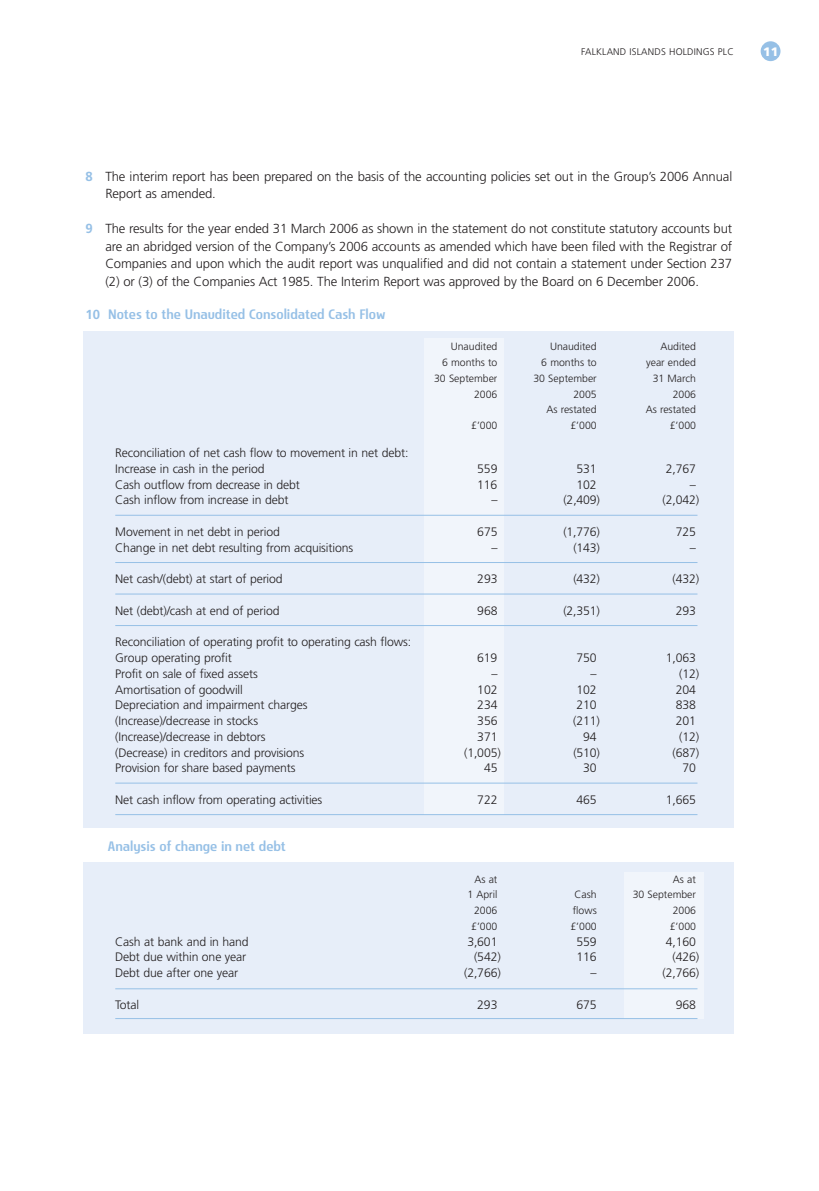
<style>
.page{position:relative;width:819px;height:1191px;background:#fff}
.page>*{position:absolute;margin:0;border:0;box-sizing:border-box;transform-origin:0 0}
.t1{font:300 13.12px/17.5px "Frutiger";letter-spacing:-.01em;color:#231f20}
.t2{font:13.12px "Storm Sans";color:#96c0e6}
.t3{font:300 12.25px/15.8px "Frutiger";letter-spacing:-.01em;color:#231f20}
.t4{font:900 12.25px "Frutiger";color:#fff}
.t5{font:300 10.5px "Frutiger";color:#231f20}
.t6{font:300 9.62px "Frutiger";letter-spacing:.015em;color:#231f20}
.s1{font-weight:700;color:#96c0e6}
.s2{font-family:"Frutiger";font-weight:700}
</style>
<div class="page">
<div style="left:84px;top:861px;width:650px;height:172px;background:#e7eef9"></div>
<div style="left:624px;top:871px;width:80px;height:147px;background:#f1f5fb"></div>
<div style="left:84px;top:331px;width:650px;height:496px;background:#e7eef9"></div>
<div style="left:424px;top:338px;width:80px;height:477px;background:#f1f5fb"></div>
<hr style="left:115px;top:515px;width:582px;height:1px;background:#96c0e6">
<hr style="left:115px;top:562px;width:582px;height:1px;background:#96c0e6">
<hr style="left:115px;top:594px;width:582px;height:1px;background:#96c0e6">
<hr style="left:115px;top:625px;width:582px;height:1px;background:#96c0e6">
<hr style="left:115px;top:783px;width:582px;height:1px;background:#96c0e6">
<hr style="left:115px;top:814px;width:582px;height:1px;background:#96c0e6">
<hr style="left:115px;top:988px;width:582px;height:1px;background:#96c0e6">
<hr style="left:115px;top:1018px;width:582px;height:1px;background:#96c0e6">
<div style="left:760px;top:41px;width:20px;height:20px;background:#96c0e6;border-radius:50%"></div>
<p class="t6" style="left:581px;top:48px;width:154px">FALKLAND ISLANDS HOLDINGS PLC</p>
<p class="t4" style="left:763px;top:46px;width:16px">11</p>
<p class="t1" style="left:105px;top:168px;width:628px;text-indent:-20px"><span class="s1">8</span> The interim report has been prepared on the basis of the accounting policies set out in the Group’s 2006 Annual<br>Report as amended.</p>
<p class="t1" style="left:105px;top:221px;width:628px;text-align:justify;text-indent:-20px"><span class="s1">9</span> The results for the year ended 31 March 2006 as shown in the statement do not constitute statutory accounts but are an abridged version of the Company’s 2006 accounts as amended which have been filed with the Registrar of Companies and upon which the audit report was unqualified and did not contain a statement under Section 237 (2) or (3) of the Companies Act 1985. The Interim Report was approved by the Board on 6 December 2006.</p>
<p class="t2" style="left:85px;top:308px;width:301px"><span class="s2">10</span> Notes to the Unaudited Consolidated Cash Flow</p>
<p class="t5" style="left:451px;top:342px;width:48px">Unaudited</p>
<p class="t5" style="left:550px;top:342px;width:48px">Unaudited</p>
<p class="t5" style="left:660px;top:342px;width:37px">Audited</p>
<p class="t5" style="left:442px;top:358px;width:57px">6 months to</p>
<p class="t5" style="left:541px;top:358px;width:57px">6 months to</p>
<p class="t5" style="left:646px;top:358px;width:51px">year ended</p>
<p class="t5" style="left:434px;top:374px;width:65px">30 September</p>
<p class="t5" style="left:533px;top:374px;width:65px">30 September</p>
<p class="t5" style="left:652px;top:374px;width:45px">31 March</p>
<p class="t5" style="left:474px;top:390px;width:25px">2006</p>
<p class="t5" style="left:573px;top:390px;width:25px">2005</p>
<p class="t5" style="left:672px;top:390px;width:25px">2006</p>
<p class="t5" style="left:546px;top:405px;width:52px">As restated</p>
<p class="t5" style="left:645px;top:405px;width:52px">As restated</p>
<p class="t5" style="left:471px;top:421px;width:28px">£’000</p>
<p class="t5" style="left:570px;top:421px;width:28px">£’000</p>
<p class="t5" style="left:669px;top:421px;width:28px">£’000</p>
<p class="t3" style="left:115px;top:446px;width:294px">Reconciliation of net cash flow to movement in net debt:<br>Increase in cash in the period</p>
<p class="t3" style="left:477px;top:462px;width:22px">559</p>
<p class="t3" style="left:576px;top:462px;width:22px">531</p>
<p class="t3" style="left:666px;top:462px;width:32px">2,767</p>
<p class="t3" style="left:115px;top:477px;width:186px">Cash outflow from decrease in debt</p>
<p class="t3" style="left:477px;top:477px;width:22px">116</p>
<p class="t3" style="left:576px;top:477px;width:22px">102</p>
<p class="t3" style="left:689px;top:477px;width:8px">–</p>
<p class="t3" style="left:115px;top:493px;width:175px">Cash inflow from increase in debt</p>
<p class="t3" style="left:491px;top:493px;width:8px">–</p>
<p class="t3" style="left:563px;top:493px;width:38px">(2,409)</p>
<p class="t3" style="left:662px;top:493px;width:38px">(2,042)</p>
<p class="t3" style="left:115px;top:525px;width:166px">Movement in net debt in period</p>
<p class="t3" style="left:477px;top:525px;width:22px">675</p>
<p class="t3" style="left:563px;top:525px;width:38px">(1,776)</p>
<p class="t3" style="left:675px;top:525px;width:22px">725</p>
<p class="t3" style="left:115px;top:540px;width:239px">Change in net debt resulting from acquisitions</p>
<p class="t3" style="left:491px;top:540px;width:8px">–</p>
<p class="t3" style="left:573px;top:540px;width:28px">(143)</p>
<p class="t3" style="left:690px;top:540px;width:8px">–</p>
<p class="t3" style="left:115px;top:572px;width:169px">Net cash/(debt) at start of period</p>
<p class="t3" style="left:477px;top:572px;width:22px">293</p>
<p class="t3" style="left:573px;top:572px;width:28px">(432)</p>
<p class="t3" style="left:672px;top:572px;width:28px">(432)</p>
<p class="t3" style="left:115px;top:603px;width:166px">Net (debt)/cash at end of period</p>
<p class="t3" style="left:477px;top:603px;width:22px">968</p>
<p class="t3" style="left:563px;top:603px;width:38px">(2,351)</p>
<p class="t3" style="left:675px;top:603px;width:22px">293</p>
<p class="t3" style="left:115px;top:635px;width:297px">Reconciliation of operating profit to operating cash flows:<br>Group operating profit</p>
<p class="t3" style="left:477px;top:651px;width:22px">619</p>
<p class="t3" style="left:576px;top:651px;width:22px">750</p>
<p class="t3" style="left:666px;top:651px;width:32px">1,063</p>
<p class="t3" style="left:115px;top:666px;width:144px">Profit on sale of fixed assets</p>
<p class="t3" style="left:491px;top:666px;width:8px">–</p>
<p class="t3" style="left:590px;top:666px;width:8px">–</p>
<p class="t3" style="left:679px;top:666px;width:22px">(12)</p>
<p class="t3" style="left:115px;top:682px;width:129px">Amortisation of goodwill</p>
<p class="t3" style="left:477px;top:682px;width:22px">102</p>
<p class="t3" style="left:576px;top:682px;width:22px">102</p>
<p class="t3" style="left:675px;top:682px;width:22px">204</p>
<p class="t3" style="left:115px;top:698px;width:194px">Depreciation and impairment charges</p>
<p class="t3" style="left:477px;top:698px;width:22px">234</p>
<p class="t3" style="left:576px;top:698px;width:22px">210</p>
<p class="t3" style="left:675px;top:698px;width:22px">838</p>
<p class="t3" style="left:115px;top:714px;width:144px">(Increase)/decrease in stocks</p>
<p class="t3" style="left:477px;top:714px;width:22px">356</p>
<p class="t3" style="left:573px;top:714px;width:28px">(211)</p>
<p class="t3" style="left:675px;top:714px;width:22px">201</p>
<p class="t3" style="left:115px;top:729px;width:152px">(Increase)/decrease in debtors</p>
<p class="t3" style="left:477px;top:729px;width:22px">371</p>
<p class="t3" style="left:583px;top:729px;width:15px">94</p>
<p class="t3" style="left:679px;top:729px;width:22px">(12)</p>
<p class="t3" style="left:115px;top:745px;width:190px">(Decrease) in creditors and provisions</p>
<p class="t3" style="left:464px;top:745px;width:38px">(1,005)</p>
<p class="t3" style="left:573px;top:745px;width:28px">(510)</p>
<p class="t3" style="left:672px;top:745px;width:28px">(687)</p>
<p class="t3" style="left:115px;top:761px;width:182px">Provision for share based payments</p>
<p class="t3" style="left:484px;top:761px;width:15px">45</p>
<p class="t3" style="left:583px;top:761px;width:15px">30</p>
<p class="t3" style="left:682px;top:761px;width:15px">70</p>
<p class="t3" style="left:115px;top:792px;width:208px">Net cash inflow from operating activities</p>
<p class="t3" style="left:477px;top:792px;width:22px">722</p>
<p class="t3" style="left:576px;top:792px;width:22px">465</p>
<p class="t3" style="left:666px;top:792px;width:32px">1,665</p>
<p class="t2" style="left:108px;top:840px;width:179px">Analysis of change in net debt</p>
<p class="t5" style="left:474px;top:874px;width:25px">As at</p>
<p class="t5" style="left:673px;top:874px;width:25px">As at</p>
<p class="t5" style="left:467px;top:890px;width:32px">1 April</p>
<p class="t5" style="left:574px;top:890px;width:24px">Cash</p>
<p class="t5" style="left:632px;top:890px;width:65px">30 September</p>
<p class="t5" style="left:474px;top:906px;width:25px">2006</p>
<p class="t5" style="left:572px;top:906px;width:25px">flows</p>
<p class="t5" style="left:672px;top:906px;width:25px">2006</p>
<p class="t5" style="left:471px;top:922px;width:28px">£’000</p>
<p class="t5" style="left:570px;top:922px;width:28px">£’000</p>
<p class="t5" style="left:669px;top:922px;width:28px">£’000</p>
<p class="t3" style="left:115px;top:934px;width:135px">Cash at bank and in hand</p>
<p class="t3" style="left:467px;top:934px;width:32px">3,601</p>
<p class="t3" style="left:576px;top:934px;width:22px">559</p>
<p class="t3" style="left:666px;top:934px;width:32px">4,160</p>
<p class="t3" style="left:115px;top:950px;width:132px">Debt due within one year</p>
<p class="t3" style="left:474px;top:950px;width:28px">(542)</p>
<p class="t3" style="left:576px;top:950px;width:22px">116</p>
<p class="t3" style="left:672px;top:950px;width:28px">(426)</p>
<p class="t3" style="left:115px;top:966px;width:124px">Debt due after one year</p>
<p class="t3" style="left:464px;top:966px;width:38px">(2,766)</p>
<p class="t3" style="left:590px;top:966px;width:8px">–</p>
<p class="t3" style="left:662px;top:966px;width:38px">(2,766)</p>
<p class="t3" style="left:115px;top:997px;width:25px">Total</p>
<p class="t3" style="left:477px;top:997px;width:22px">293</p>
<p class="t3" style="left:576px;top:997px;width:22px">675</p>
<p class="t3" style="left:675px;top:997px;width:22px">968</p>
</div>
